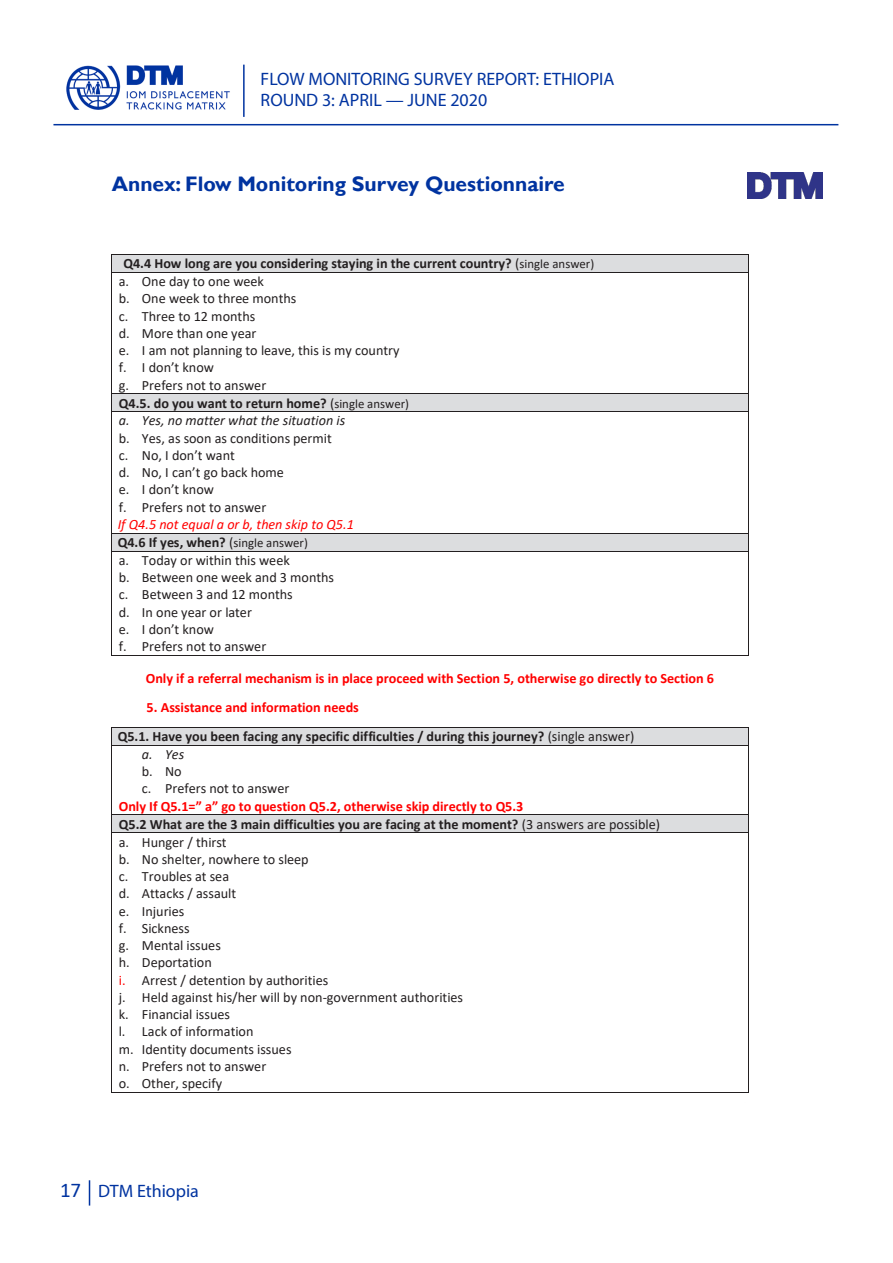
<style>
.page{position:relative;width:893px;height:1263px;background:#fff}
.page>*{position:absolute;margin:0;border:0;box-sizing:border-box;transform-origin:0 0}
.t1{font:700 21px "Gill Sans";color:#0033a0}
.t2{font:21px "Calibri";color:#0033a0}
.t3{font:18px/21.6px "Myriad Pro";color:#0033a0}
.t4{font:14.25px/17.4px "Calibri";color:#231f20}
.t5{font:700 14.25px/29.4px "Calibri";color:#231f20}
.t6{font:700 14.25px "Calibri";color:#f00}
.t7{font:italic 14.25px "Calibri";color:#231f20}
.s1{font-weight:700}
.s2{font-size:12.75px}
.s3{font-style:italic}
.s4{font-style:italic;color:#f00}
.s5{color:#f00}
.s6{font-weight:400}
</style>
<div class="page">
<hr style="left:243px;top:65px;width:2px;height:52px;background:#0033a0">
<hr style="left:53px;top:124px;width:785px;height:1px;background:#0033a0">
<img style="left:66px;top:65px;width:164px;height:45px">
<svg style="left:89px;top:1180px;width:1px;height:25px"></svg>
<img style="left:748px;top:172px;width:74px;height:26px">
<div style="left:112px;top:255px;width:636px;height:17px;background:#dcdddf"></div>
<hr style="left:112px;top:254px;width:636px;height:1px;background:#231f20">
<hr style="left:112px;top:272px;width:636px;height:1px;background:#231f20">
<svg style="left:748px;top:254px;width:1px;height:19px"></svg>
<hr style="left:112px;top:273px;width:1px;height:120px;background:#231f20">
<hr style="left:748px;top:273px;width:1px;height:120px;background:#231f20">
<div style="left:112px;top:394px;width:636px;height:17px;background:#dcdddf"></div>
<hr style="left:112px;top:393px;width:636px;height:1px;background:#231f20">
<hr style="left:112px;top:411px;width:636px;height:1px;background:#231f20">
<svg style="left:748px;top:393px;width:1px;height:19px"></svg>
<hr style="left:112px;top:412px;width:1px;height:103px;background:#231f20">
<hr style="left:748px;top:412px;width:1px;height:103px;background:#231f20">
<div style="left:119px;top:533px;width:622px;height:18px;background:#dcdddf"></div>
<hr style="left:112px;top:533px;width:636px;height:1px;background:#231f20">
<svg style="left:112px;top:534px;width:1px;height:17px"></svg>
<hr style="left:112px;top:551px;width:636px;height:1px;background:#231f20">
<svg style="left:748px;top:515px;width:1px;height:36px"></svg>
<hr style="left:112px;top:551px;width:1px;height:104px;background:#231f20">
<hr style="left:112px;top:655px;width:636px;height:1px;background:#231f20">
<hr style="left:748px;top:551px;width:1px;height:104px;background:#231f20">
<div style="left:112px;top:728px;width:636px;height:17px;background:#dcdddf"></div>
<hr style="left:112px;top:727px;width:636px;height:1px;background:#231f20">
<hr style="left:112px;top:745px;width:636px;height:1px;background:#231f20">
<svg style="left:748px;top:727px;width:1px;height:18px"></svg>
<hr style="left:112px;top:745px;width:1px;height:69px;background:#231f20">
<hr style="left:748px;top:745px;width:1px;height:69px;background:#231f20">
<div style="left:112px;top:815px;width:636px;height:17px;background:#dcdddf"></div>
<hr style="left:112px;top:814px;width:636px;height:1px;background:#231f20">
<hr style="left:112px;top:832px;width:636px;height:1px;background:#231f20">
<svg style="left:748px;top:814px;width:1px;height:19px"></svg>
<hr style="left:112px;top:833px;width:1px;height:259px;background:#231f20">
<hr style="left:112px;top:1092px;width:636px;height:1px;background:#231f20">
<hr style="left:748px;top:833px;width:1px;height:259px;background:#231f20">
<p class="t3" style="left:261px;top:68px;width:355px">FLOW MONITORING SURVEY REPORT: ETHIOPIA<br>ROUND 3: APRIL — JUNE 2020</p>
<p class="t1" style="left:112px;top:171px;width:455px">Annex: Flow Monitoring Survey Questionnaire</p>
<p class="t4" style="left:118px;top:254px;width:478px;text-indent:6px"><span class="s1">Q4.4 How long are you considering staying in the current country?</span> (<span class="s2">single answer) </span>a. One day to one week<br>b. One week to three months<br>c. Three to 12 months<br>d. More than one year<br>e. I am not planning to leave, this is my country<br>f. I don’t know<br>g. Prefers not to answer<br><span class="s1">Q4.5. do you want to return home?</span> (<span class="s2">single answer)<br></span><span class="s3">a. Yes, no matter what the situation is<br></span>b. Yes, as soon as conditions permit<br>c. No, I don’t want<br>d. No, I can’t go back home<br>e. I don’t know<br>f. Prefers not to answer<br><span class="s4">If Q4.5 not equal a or b, then skip to Q5.1<br></span><span class="s1">Q4.6 If yes, when?</span> (<span class="s2">single answer)<br></span>a. Today or within this week<br>b. Between one week and 3 months<br>c. Between 3 and 12 months<br>d. In one year or later<br>e. I don’t know<br>f. Prefers not to answer</p>
<p class="t6" style="left:146px;top:668px;width:570px">Only if a referral mechanism is in place proceed with Section 5, otherwise go directly to Section 6</p>
<p class="t5" style="left:118px;top:692px;width:518px;text-indent:29px"><span class="s5">5. Assistance and information needs<br></span>Q5.1. Have you been facing any specific difficulties / during this journey? <span class="s6">(single answer)</span></p>
<p class="t7" style="left:142px;top:744px;width:44px">a. Yes</p>
<p class="t4" style="left:142px;top:762px;width:41px">b. No</p>
<p class="t4" style="left:142px;top:780px;width:149px">c. Prefers not to answer</p>
<p class="t6" style="left:119px;top:796px;width:406px">Only If Q5.1=” a” go to question Q5.2, otherwise skip directly to Q5.3</p>
<p class="t5" style="left:119px;top:809px;width:543px">Q5.2 What are the 3 main difficulties you are facing at the moment? <span class="s6">(3 answers are possible)</span></p>
<p class="t4" style="left:119px;top:833px;width:109px">a. Hunger / thirst</p>
<p class="t4" style="left:119px;top:850px;width:191px">b. No shelter, nowhere to sleep</p>
<p class="t4" style="left:119px;top:867px;width:112px">c. Troubles at sea</p>
<p class="t4" style="left:119px;top:884px;width:119px">d. Attacks / assault</p>
<p class="t4" style="left:119px;top:902px;width:67px">e. Injuries</p>
<p class="t4" style="left:119px;top:919px;width:72px">f. Sickness</p>
<p class="t4" style="left:119px;top:936px;width:104px">g. Mental issues</p>
<p class="t4" style="left:119px;top:954px;width:95px">h. Deportation</p>
<p class="t4" style="left:119px;top:971px;width:211px"><span class="s5">i.</span> Arrest / detention by authorities</p>
<p class="t4" style="left:119px;top:988px;width:346px">j. Held against his/her will by non-government authorities</p>
<p class="t4" style="left:119px;top:1005px;width:113px">k. Financial issues</p>
<p class="t4" style="left:119px;top:1022px;width:136px">l. Lack of information</p>
<p class="t4" style="left:119px;top:1040px;width:174px">m. Identity documents issues</p>
<p class="t4" style="left:119px;top:1057px;width:149px">n. Prefers not to answer</p>
<p class="t4" style="left:119px;top:1074px;width:105px">o. Other, specify</p>
<p class="t2" style="left:60px;top:1176px;width:23px">17</p>
<p class="t3" style="left:98px;top:1180px;width:102px">DTM Ethiopia</p>
</div>
